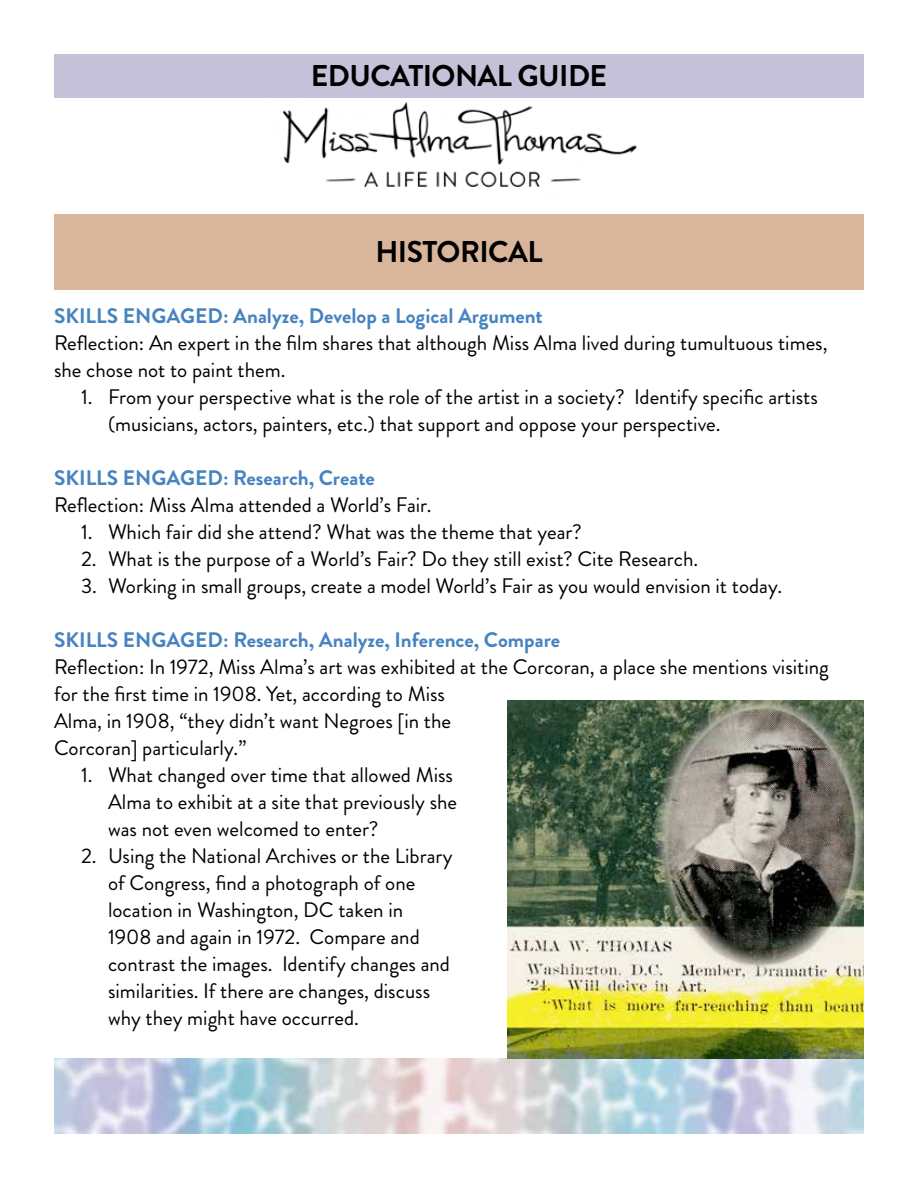
<style>
.page{position:relative;width:918px;height:1188px;background:#fff}
.page>*{position:absolute;margin:0;border:0;box-sizing:border-box;transform-origin:0 0}
.t1{font:700 30px "Brandon Grotesque";letter-spacing:-.02em;color:#000}
.t2{font:21px/27px "Brandon Grotesque";color:#000}
.t3{font:700 21px "Brandon Grotesque";color:#4683c0}
</style>
<div class="page">
<img style="left:270px;top:97px;width:378px;height:91px">
<div style="left:54px;top:54px;width:810px;height:43px;background:#c4c1d8"></div>
<div style="left:54px;top:214px;width:810px;height:75px;background:#d9b69b"></div>
<img style="left:54px;top:1058px;width:810px;height:76px">
<img style="left:507px;top:701px;width:357px;height:357px">
<h1 class="t1" style="left:311px;top:55px;width:298px">EDUCATIONAL GUIDE</h1>
<h1 class="t1" style="left:375px;top:231px;width:169px">HISTORICAL</h1>
<p class="t3" style="left:54px;top:301px;width:490px">SKILLS ENGAGED: Analyze, Develop a Logical Argument</p>
<p class="t2" style="left:54px;top:329px;width:775px">Reflection: An expert in the film shares that although Miss Alma lived during tumultuous times, she chose not to paint them.</p>
<p class="t2" style="left:108px;top:383px;width:711px;text-indent:-27px">1. From your perspective what is the role of the artist in a society? Identify specific artists (musicians, actors, painters, etc.) that support and oppose your perspective.</p>
<p class="t3" style="left:54px;top:463px;width:322px">SKILLS ENGAGED: Research, Create</p>
<p class="t2" style="left:54px;top:491px;width:379px">Reflection: Miss Alma attended a World’s Fair.</p>
<p class="t2" style="left:81px;top:518px;width:502px">1. Which fair did she attend? What was the theme that year?</p>
<p class="t2" style="left:81px;top:545px;width:619px">2. What is the purpose of a World’s Fair? Do they still exist? Cite Research.</p>
<p class="t2" style="left:81px;top:572px;width:703px">3. Working in small groups, create a model World’s Fair as you would envision it today.</p>
<p class="t3" style="left:54px;top:625px;width:508px">SKILLS ENGAGED: Research, Analyze, Inference, Compare</p>
<p class="t2" style="left:54px;top:653px;width:776px">Reflection: In 1972, Miss Alma’s art was exhibited at the Corcoran, a place she mentions visiting for the first time in 1908. Yet, according to Miss<br>Alma, in 1908, “they didn’t want Negroes [in the<br>Corcoran] particularly.”</p>
<p class="t2" style="left:108px;top:761px;width:351px;text-indent:-27px">1. What changed over time that allowed Miss<br>Alma to exhibit at a site that previously she was not even welcomed to enter?</p>
<p class="t2" style="left:108px;top:842px;width:346px;text-indent:-27px">2. Using the National Archives or the Library of Congress, find a photograph of one location in Washington, DC taken in<br>1908 and again in 1972. Compare and contrast the images. Identify changes and similarities. If there are changes, discuss why they might have occurred.</p>
</div>
